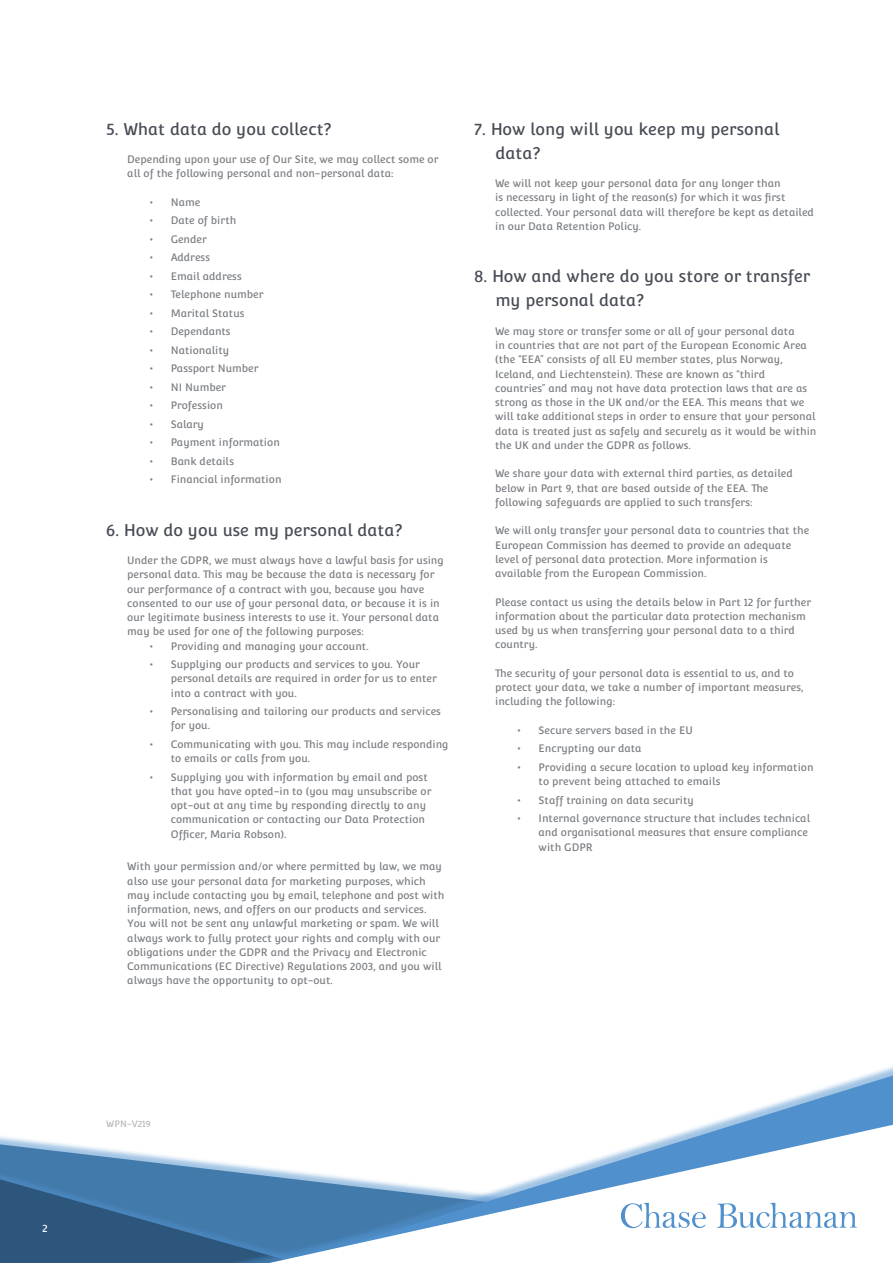
<style>
.page{position:relative;width:893px;height:1263px;background:#fff}
.page>*{position:absolute;margin:0;border:0;box-sizing:border-box;transform-origin:0 0}
.t1{font:16.5px/24px "Convergence";color:#474c55}
.t2{font:10.5px/14.2px "Convergence";color:#797d82}
.t3{font:10.5px "Convergence";color:#fff}
.t4{font:9px "Convergence";color:#b3b6b8}
</style>
<div class="page">
<div style="left:0;top:1102px;width:853px;height:161px;background:#5091cd;opacity:.53"></div>
<svg style="left:0;top:1176px;width:51px;height:87px;background:#2f5a82"></svg>
<div style="left:51px;top:1054px;width:842px;height:209px;background:#5091cd;opacity:.53"></div>
<svg style="left:215px;top:1122px;width:678px;height:141px"></svg>
<svg style="left:621px;top:1203px;width:85px;height:25px"></svg>
<svg style="left:717px;top:1203px;width:140px;height:25px"></svg>
<p class="t3" style="left:43px;top:1222px;width:7px">2</p>
<h1 class="t1" style="left:106px;top:117px;width:227px">5. What data do you collect?</h1>
<p class="t2" style="left:127px;top:152px;width:313px">Depending upon your use of Our Site, we may collect some or all of the following personal and non-personal data:</p>
<p class="t2" style="left:150px;top:195px;width:52px">• Name</p>
<p class="t2" style="left:150px;top:213px;width:88px">• Date of birth</p>
<p class="t2" style="left:150px;top:232px;width:59px">• Gender</p>
<p class="t2" style="left:150px;top:250px;width:62px">• Address</p>
<p class="t2" style="left:150px;top:269px;width:93px">• Email address</p>
<p class="t2" style="left:150px;top:287px;width:115px">• Telephone number</p>
<p class="t2" style="left:150px;top:306px;width:96px">• Marital Status</p>
<p class="t2" style="left:150px;top:324px;width:82px">• Dependants</p>
<p class="t2" style="left:150px;top:343px;width:81px">• Nationality</p>
<p class="t2" style="left:150px;top:362px;width:110px">• Passport Number</p>
<p class="t2" style="left:150px;top:380px;width:78px">• NI Number</p>
<p class="t2" style="left:150px;top:399px;width:75px">• Profession</p>
<p class="t2" style="left:150px;top:417px;width:56px">• Salary</p>
<p class="t2" style="left:150px;top:436px;width:132px">• Payment information</p>
<p class="t2" style="left:150px;top:454px;width:86px">• Bank details</p>
<p class="t2" style="left:150px;top:473px;width:133px">• Financial information</p>
<h1 class="t1" style="left:106px;top:518px;width:298px">6. How do you use my personal data?</h1>
<p class="t2" style="left:127px;top:553px;width:318px">Under the GDPR, we must always have a lawful basis for using personal data. This may be because the data is necessary for our performance of a contract with you, because you have consented to our use of your personal data, or because it is in our legitimate business interests to use it. Your personal data may be used for one of the following purposes:</p>
<p class="t2" style="left:150px;top:639px;width:220px">• Providing and managing your account.</p>
<p class="t2" style="left:171px;top:657px;width:267px;text-indent:-21px">• Supplying our products and services to you. Your personal details are required in order for us to enter into a contract with you.</p>
<p class="t2" style="left:171px;top:704px;width:272px;text-indent:-21px">• Personalising and tailoring our products and services for you.</p>
<p class="t2" style="left:171px;top:737px;width:279px;text-indent:-21px">• Communicating with you. This may include responding to emails or calls from you.</p>
<p class="t2" style="left:171px;top:770px;width:262px;text-indent:-21px">• Supplying you with information by email and post that you have opted-in to (you may unsubscribe or opt-out at any time by responding directly to any communication or contacting our Data Protection Officer, Maria Robson).</p>
<p class="t2" style="left:127px;top:860px;width:319px">With your permission and/or where permitted by law, we may also use your personal data for marketing purposes, which may include contacting you by email, telephone and post with information, news, and offers on our products and services.<br>You will not be sent any unlawful marketing or spam. We will always work to fully protect your rights and comply with our obligations under the GDPR and the Privacy and Electronic Communications (EC Directive) Regulations 2003, and you will always have the opportunity to opt-out.</p>
<h1 class="t1" style="left:495px;top:117px;width:286px;text-indent:-21px">7. How long will you keep my personal data?</h1>
<p class="t2" style="left:495px;top:176px;width:320px">We will not keep your personal data for any longer than<br>is necessary in light of the reason(s) for which it was first collected. Your personal data will therefore be kept as detailed in our Data Retention Policy.</p>
<h1 class="t1" style="left:495px;top:264px;width:316px;text-indent:-21px">8. How and where do you store or transfer my personal data?</h1>
<p class="t2" style="left:495px;top:324px;width:323px">We may store or transfer some or all of your personal data<br>in countries that are not part of the European Economic Area (the “EEA” consists of all EU member states, plus Norway, Iceland, and Liechtenstein). These are known as “third countries” and may not have data protection laws that are as strong as those in the UK and/or the EEA. This means that we will take additional steps in order to ensure that your personal data is treated just as safely and securely as it would be within the UK and under the GDPR as follows.</p>
<p class="t2" style="left:495px;top:466px;width:299px">We share your data with external third parties, as detailed below in Part 9, that are based outside of the EEA. The following safeguards are applied to such transfers:</p>
<p class="t2" style="left:495px;top:523px;width:316px">We will only transfer your personal data to countries that the European Commission has deemed to provide an adequate level of personal data protection. More information is available from the European Commission.</p>
<p class="t2" style="left:495px;top:595px;width:317px">Please contact us using the details below in Part 12 for further information about the particular data protection mechanism used by us when transferring your personal data to a third country.</p>
<p class="t2" style="left:495px;top:666px;width:310px">The security of your personal data is essential to us, and to protect your data, we take a number of important measures, including the following:</p>
<p class="t2" style="left:518px;top:723px;width:177px">• Secure servers based in the EU</p>
<p class="t2" style="left:518px;top:741px;width:126px">• Encrypting our data</p>
<p class="t2" style="left:539px;top:760px;width:276px;text-indent:-21px">• Providing a secure location to upload key information to prevent being attached to emails</p>
<p class="t2" style="left:518px;top:793px;width:178px">• Staff training on data security</p>
<p class="t2" style="left:539px;top:811px;width:273px;text-indent:-21px">• Internal governance structure that includes technical and organisational measures that ensure compliance with GDPR</p>
<p class="t4" style="left:106px;top:1118px;width:46px">WPN-V219</p>
</div>
